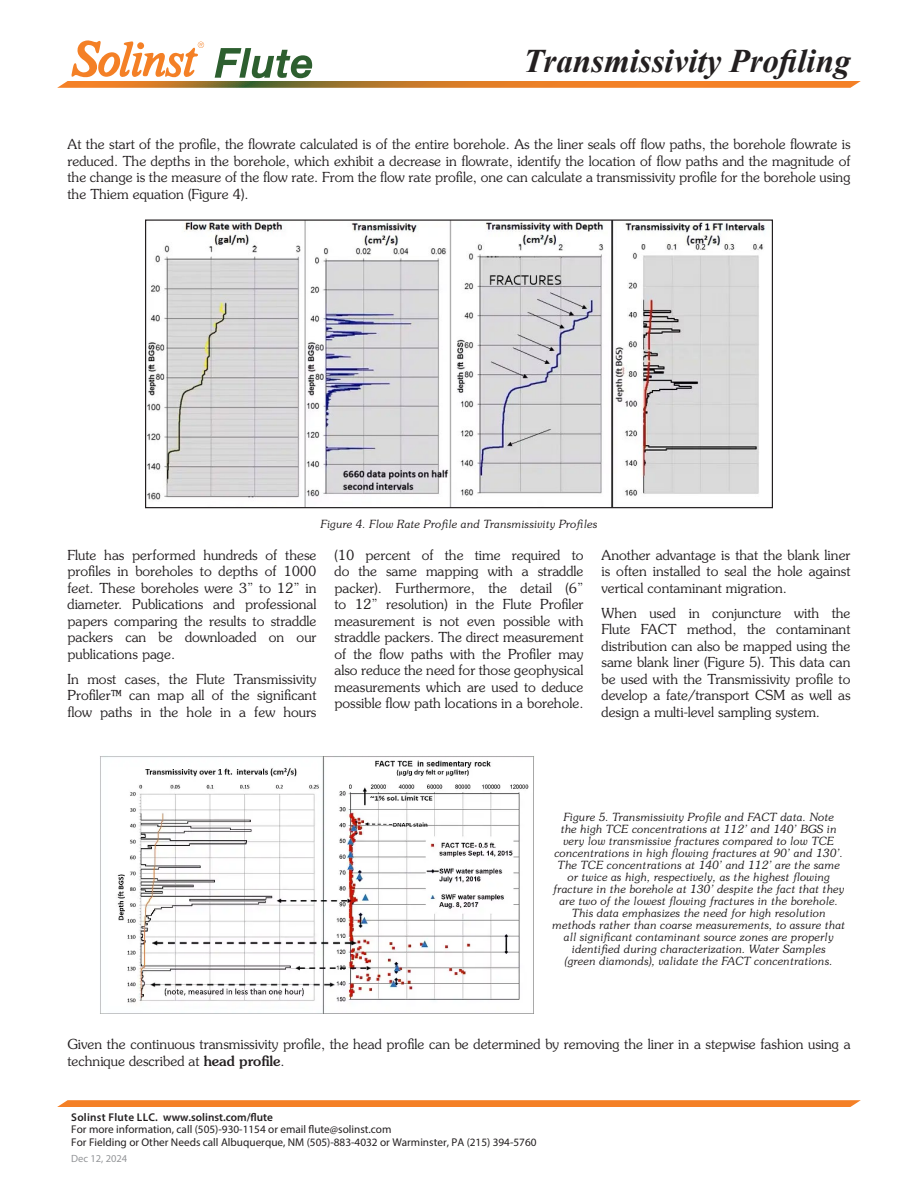
<style>
.page{position:relative;width:918px;height:1188px;background:#fff}
.page>*{position:absolute;margin:0;border:0;box-sizing:border-box;transform-origin:0 0}
.t1{font:italic 700 33px "Times New Roman";color:#231f20}
.Body_Text{font:300 13.8px/16.5px "Souvenir Std";color:#231f20;text-align:justify}
.Captions{font:italic 300 11.25px/12px "Souvenir Std";color:#231f20;text-align:center}
.t2{font:11.25px/12.8px "Myriad Pro";color:#231f20}
.t3{font:600 11.25px "Myriad Pro";letter-spacing:.01em;color:#231f20}
.t4{font:10.5px "Myriad Pro";color:#939598}
.s1{font-weight:500}
</style>
<div class="page">
<svg style="left:57px;top:1100px;width:804px;height:7px;background:#f4852e"></svg>
<svg style="left:57px;top:40px;width:804px;height:48px"></svg>
<img style="left:147px;top:221px;width:619px;height:285px">
<div style="left:145px;top:219px;width:628px;height:289px;border:1px solid #231f20"></div>
<img style="left:100px;top:756px;width:434px;height:258px">
<h1 class="t1" style="left:523px;top:38px;width:329px">Transmissivity Profiling</h1>
<p class="Body_Text" style="left:68px;top:136px;width:785px">At the start of the profile, the flowrate calculated is of the entire borehole. As the liner seals off flow paths, the borehole flowrate is reduced. The depths in the borehole, which exhibit a decrease in flowrate, identify the location of flow paths and the magnitude of the change is the measure of the flow rate. From the flow rate profile, one can calculate a transmissivity profile for the borehole using the Thiem equation (Figure 4).</p>
<p class="Captions" style="left:320px;top:518px;width:278px">Figure 4. Flow Rate Profile and Transmissivity Profiles</p>
<p class="Body_Text" style="left:68px;top:547px;width:251px">Flute has performed hundreds of these profiles in boreholes to depths of 1000 feet. These boreholes were 3” to 12” in diameter. Publications and professional papers comparing the results to straddle packers can be downloaded on our publications page.</p>
<p class="Body_Text" style="left:68px;top:670px;width:251px">In most cases, the Flute Transmissivity Profiler™ can map all of the significant flow paths in the hole in a few hours</p>
<p class="Body_Text" style="left:334px;top:547px;width:251px">(10 percent of the time required to do the same mapping with a straddle packer). Furthermore, the detail (6” to 12” resolution) in the Flute Profiler measurement is not even possible with straddle packers. The direct measurement of the flow paths with the Profiler may also reduce the need for those geophysical measurements which are used to deduce possible flow path locations in a borehole.</p>
<p class="Body_Text" style="left:602px;top:547px;width:251px">Another advantage is that the blank liner is often installed to seal the hole against vertical contaminant migration.</p>
<p class="Body_Text" style="left:602px;top:604px;width:251px">When used in conjuncture with the Flute FACT method, the contaminant distribution can also be mapped using the same blank liner (Figure 5). This data can be used with the Transmissivity profile to develop a fate/transport CSM as well as design a multi-level sampling system.</p>
<p class="Captions" style="left:552px;top:811px;width:295px">Figure 5. Transmissivity Profile and FACT data. Note<br>the high TCE concentrations at 112’ and 140’ BGS in very low transmissive fractures compared to low TCE concentrations in high flowing fractures at 90’ and 130’.<br>The TCE concentrations at 140’ and 112’ are the same or twice as high, respectively, as the highest flowing fracture in the borehole at 130’ despite the fact that they are two of the lowest flowing fractures in the borehole.<br>This data emphasizes the need for high resolution methods rather than coarse measurements, to assure that all significant contaminant source zones are properly identified during characterization. Water Samples<br>(green diamonds), validate the FACT concentrations.</p>
<p class="Body_Text" style="left:68px;top:1036px;width:785px">Given the continuous transmissivity profile, the head profile can be determined by removing the liner in a stepwise fashion using a technique described at <span class="s1">head profile</span>.</p>
<p class="t3" style="left:71px;top:1110px;width:203px">Solinst Flute LLC. www.solinst.com/flute</p>
<p class="t2" style="left:71px;top:1123px;width:467px">For more information, call (505)-930-1154 or email flute@solinst.com<br>For Fielding or Other Needs call Albuquerque, NM (505)-883-4032 or Warminster, PA (215) 394-5760</p>
<p class="t4" style="left:71px;top:1152px;width:57px">Dec 12, 2024</p>
</div>
